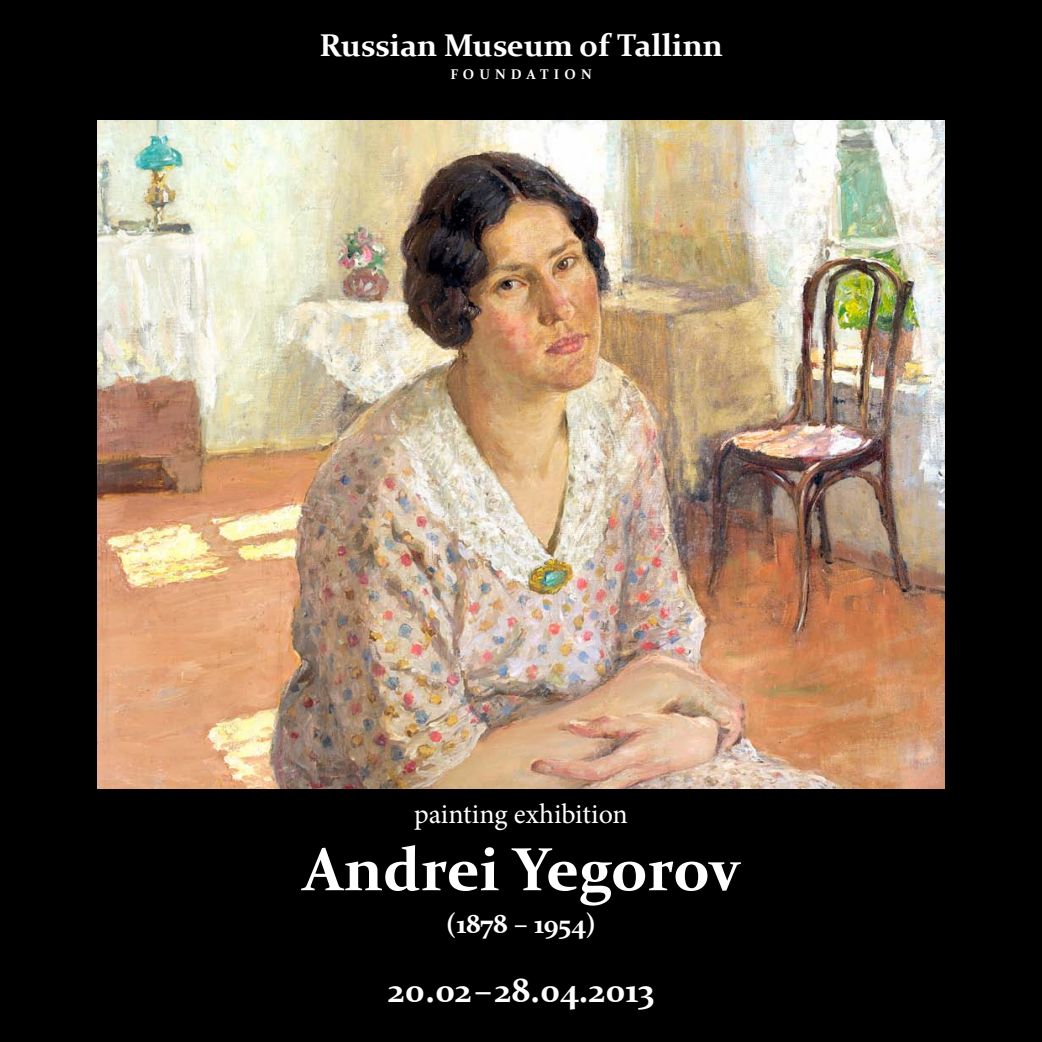
<style>
.page{position:relative;width:1042px;height:1042px;background:#000}
.page>*{position:absolute;margin:0;border:0;box-sizing:border-box;transform-origin:0 0}
.t1{font:700 61.25px "Constantia";letter-spacing:-.015em;color:#fff}
.t2{font:700 35px "Constantia";color:#fff}
.t3{font:700 31.5px "Constantia";color:#fff}
.t4{font:28px "Minion Pro";color:#fff}
.t5{font:700 27.12px "Constantia";letter-spacing:-.005em;color:#fff}
.t6{font:700 14px "Constantia";letter-spacing:.36em;color:#fff}
</style>
<div class="page">
<img style="left:98px;top:120px;width:846px;height:668px">
<p class="t3" style="left:319px;top:24px;width:405px">Russian Museum of Tallinn</p>
<p class="t6" style="left:450px;top:65px;width:143px">Foundat ion</p>
<p class="t4" style="left:414px;top:796px;width:215px">painting exhibition</p>
<h1 class="t1" style="left:303px;top:827px;width:439px">Andrei Yegorov</h1>
<p class="t5" style="left:446px;top:905px;width:152px">(1878 – 1954)</p>
<p class="t2" style="left:388px;top:966px;width:268px">20.02–28.04.2013</p>
</div>
